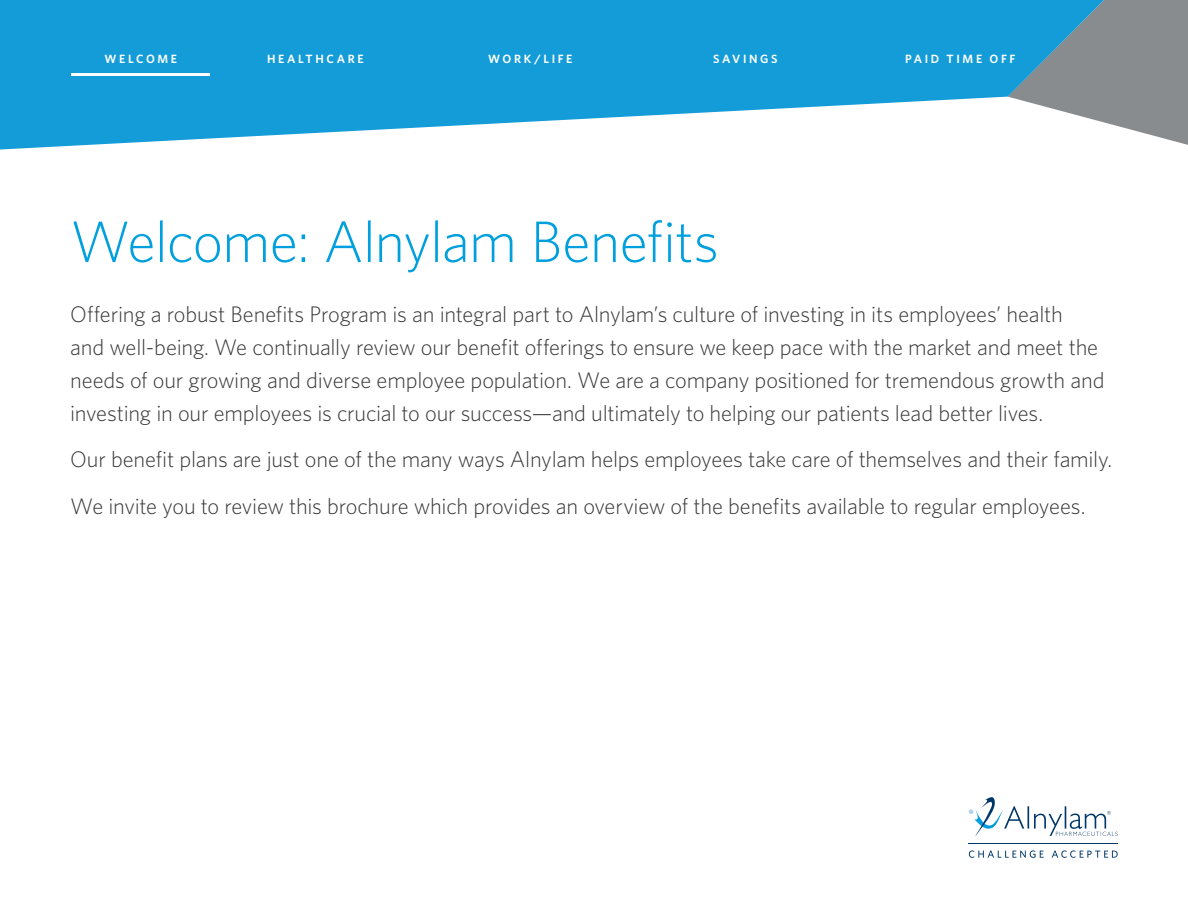
<style>
.page{position:relative;width:1188px;height:918px;background:#fff}
.page>*{position:absolute;margin:0;border:0;box-sizing:border-box;transform-origin:0 0}
.t1{font:300 58.5px "Whitney";letter-spacing:-.02em;color:#00a0df}
.t2{font:300 22.5px/33px "Whitney";letter-spacing:-.01em;color:#383739}
.t3{font:600 12px "Whitney";letter-spacing:.215em;color:#fff}
</style>
<div class="page">
<div style="left:1138px;top:0;width:50px;height:145px;background:#888c8e"></div>
<svg style="left:0;top:0;width:1138px;height:150px;fill:#139cd8"></svg>
<hr style="left:71px;top:74px;width:139px;height:2px;background:#fff">
<svg style="left:969px;top:797px;width:149px;height:40px"></svg>
<svg style="left:969px;top:850px;width:75px;height:8px"></svg>
<svg style="left:1052px;top:850px;width:66px;height:8px"></svg>
<hr style="left:969px;top:843px;width:149px;height:1px;background:#003768">
<p class="t3" style="left:105px;top:52px;width:74px">WELCOME</p>
<p class="t3" style="left:267px;top:52px;width:98px">HEALTHCARE</p>
<p class="t3" style="left:488px;top:52px;width:86px">WORK/LIFE</p>
<p class="t3" style="left:713px;top:52px;width:66px">SAVINGS</p>
<p class="t3" style="left:905px;top:52px;width:112px">PAID TIME OFF</p>
<h1 class="t1" style="left:70px;top:208px;width:650px">Welcome: Alnylam Benefits</h1>
<p class="t2" style="left:70px;top:297px;width:1036px">Offering a robust Benefits Program is an integral part to Alnylam’s culture of investing in its employees’ health<br>and well-being. We continually review our benefit offerings to ensure we keep pace with the market and meet the needs of our growing and diverse employee population. We are a company positioned for tremendous growth and investing in our employees is crucial to our success—and ultimately to helping our patients lead better lives.</p>
<p class="t2" style="left:70px;top:436px;width:1044px;line-height:46.5px">Our benefit plans are just one of the many ways Alnylam helps employees take care of themselves and their family.<br>We invite you to review this brochure which provides an overview of the benefits available to regular employees.</p>
</div>
